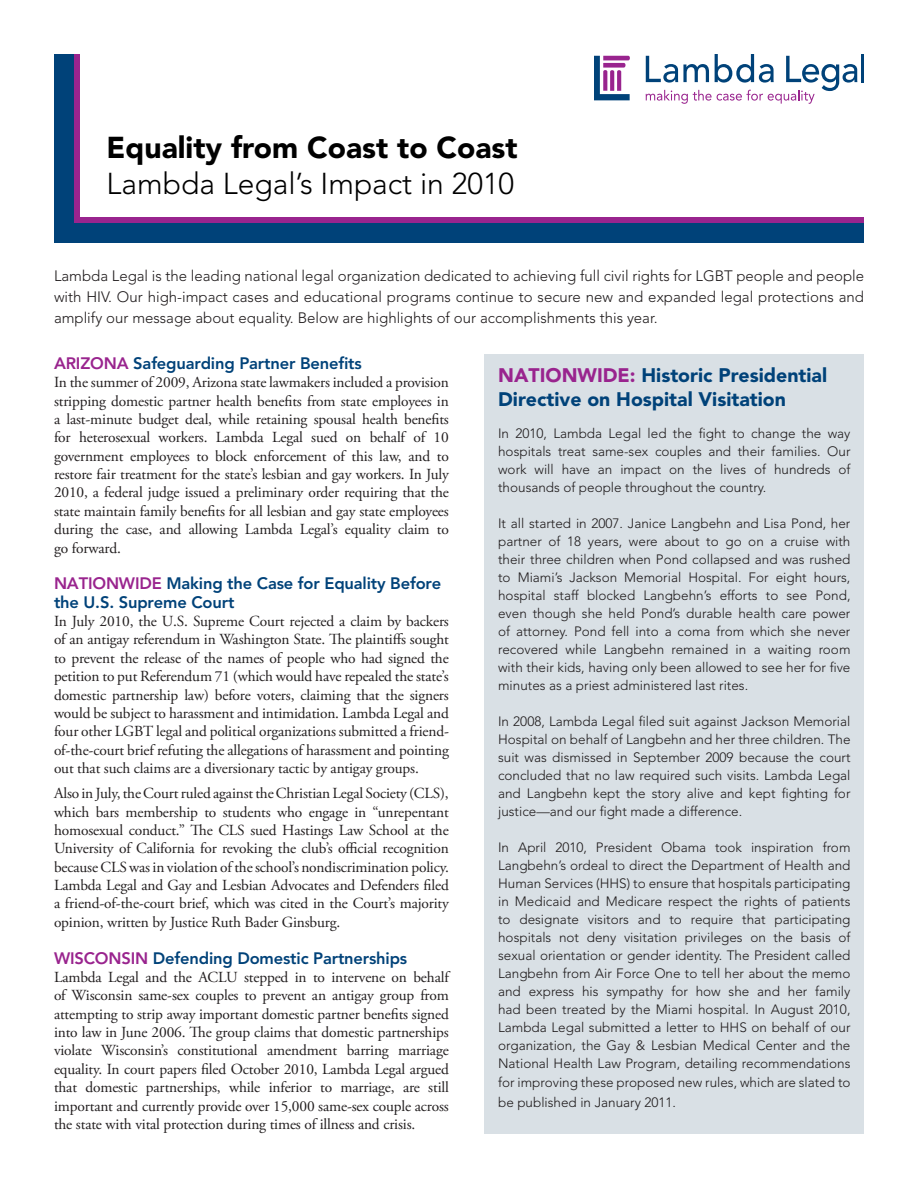
<style>
.page{position:relative;width:918px;height:1188px;background:#fff}
.page>*{position:absolute;margin:0;border:0;box-sizing:border-box;transform-origin:0 0}
.t1{font:300 30px "Avenir LT Std";color:#000}
.t2{font:900 30px "Avenir LT Std";color:#000}
.t3{font:900 19.5px/24px "Avenir LT Std";color:#004279}
.t4{font:800 16.5px/18.5px "Avenir LT Std";letter-spacing:-.01em;color:#004279}
.t5{font:15.3px/18.3px "Adobe Garamond Pro";letter-spacing:-.01em;color:#231f20;text-align:justify}
.t6{font:300 15px/21px "Avenir LT Std";color:#1f1b1c;text-align:justify}
.t7{font:300 13.5px/18px "Avenir LT Std";color:#1f1b1c;text-align:justify}
.s1{color:#99248e}
</style>
<div class="page">
<div style="left:54px;top:54px;width:810px;height:189px;background:#004279"></div>
<svg style="left:74px;top:54px;width:790px;height:168px;background:#a7429d"></svg>
<div style="left:80px;top:54px;width:798px;height:162px;background:#fff"></div>
<hr style="left:861px;top:54px;width:3px;height:28px;background:#004279">
<svg style="left:646px;top:54px;width:211px;height:50px"></svg>
<svg style="left:594px;top:56px;width:36px;height:44px"></svg>
<div style="left:485px;top:354px;width:379px;height:780px;background:#d9e0e5"></div>
<h1 class="t2" style="left:107px;top:129px;width:412px">Equality from Coast to Coast</h1>
<h1 class="t1" style="left:107px;top:166px;width:409px">Lambda Legal’s Impact in 2010</h1>
<p class="t6" style="left:54px;top:266px;width:812px">Lambda Legal is the leading national legal organization dedicated to achieving full civil rights for LGBT people and people with HIV. Our high-impact cases and educational programs continue to secure new and expanded legal protections and amplify our message about equality. Below are highlights of our accomplishments this year.</p>
<p class="t4" style="left:54px;top:354px;width:309px"><span class="s1">Arizona</span> Safeguarding Partner Benefits</p>
<p class="t5" style="left:54px;top:374px;width:396px">In the summer of 2009, Arizona state lawmakers included a provision stripping domestic partner health benefits from state employees in a last-minute budget deal, while retaining spousal health benefits for heterosexual workers. Lambda Legal sued on behalf of 10 government employees to block enforcement of this law, and to restore fair treatment for the state’s lesbian and gay workers. In July 2010, a federal judge issued a preliminary order requiring that the state maintain family benefits for all lesbian and gay state employees during the case, and allowing Lambda Legal’s equality claim to go forward.</p>
<p class="t4" style="left:54px;top:574px;width:389px"><span class="s1">Nationwide</span> Making the Case for Equality Before the U.S. Supreme Court</p>
<p class="t5" style="left:54px;top:613px;width:396px">In July 2010, the U.S. Supreme Court rejected a claim by backers of an antigay referendum in Washington State. The plaintiffs sought to prevent the release of the names of people who had signed the petition to put Referendum 71 (which would have repealed the state’s domestic partnership law) before voters, claiming that the signers would be subject to harassment and intimidation. Lambda Legal and four other LGBT legal and political organizations submitted a friend&shy;of-the-court brief refuting the allegations of harassment and pointing out that such claims are a diversionary tactic by antigay groups.</p>
<p class="t5" style="left:54px;top:785px;width:396px">Also in July, the Court ruled against the Christian Legal Society (CLS), which bars membership to students who engage in “unrepentant homosexual conduct.” The CLS sued Hastings Law School at the University of California for revoking the club’s official recognition because CLS was in violation of the school’s nondiscrimination policy.<br>Lambda Legal and Gay and Lesbian Advocates and Defenders filed a friend-of-the-court brief, which was cited in the Court’s majority opinion, written by Justice Ruth Bader Ginsburg.</p>
<p class="t4" style="left:54px;top:949px;width:355px"><span class="s1">Wisconsin</span> Defending Domestic Partnerships</p>
<p class="t5" style="left:54px;top:969px;width:396px">Lambda Legal and the ACLU stepped in to intervene on behalf of Wisconsin same-sex couples to prevent an antigay group from attempting to strip away important domestic partner benefits signed into law in June 2006. The group claims that domestic partnerships violate Wisconsin’s constitutional amendment barring marriage equality. In court papers filed October 2010, Lambda Legal argued that domestic partnerships, while inferior to marriage, are still important and currently provide over 15,000 same-sex couple across the state with vital protection during times of illness and crisis.</p>
<p class="t3" style="left:498px;top:363px;width:330px"><span class="s1">Nationwide:</span> Historic Presidential<br>Directive on Hospital Visitation</p>
<p class="t7" style="left:498px;top:424px;width:354px">In 2010, Lambda Legal led the fight to change the way hospitals treat same-sex couples and their families. Our work will have an impact on the lives of hundreds of thousands of people throughout the country.</p>
<p class="t7" style="left:498px;top:514px;width:354px">It all started in 2007. Janice Langbehn and Lisa Pond, her partner of 18 years, were about to go on a cruise with their three children when Pond collapsed and was rushed to Miami’s Jackson Memorial Hospital. For eight hours, hospital staff blocked Langbehn’s efforts to see Pond, even though she held Pond’s durable health care power of attorney. Pond fell into a coma from which she never recovered while Langbehn remained in a waiting room with their kids, having only been allowed to see her for five minutes as a priest administered last rites.</p>
<p class="t7" style="left:498px;top:712px;width:354px">In 2008, Lambda Legal filed suit against Jackson Memorial Hospital on behalf of Langbehn and her three children. The suit was dismissed in September 2009 because the court concluded that no law required such visits. Lambda Legal and Langbehn kept the story alive and kept fighting for justice—and our fight made a difference.</p>
<p class="t7" style="left:498px;top:838px;width:354px">In April 2010, President Obama took inspiration from Langbehn’s ordeal to direct the Department of Health and Human Services (HHS) to ensure that hospitals participating in Medicaid and Medicare respect the rights of patients to designate visitors and to require that participating hospitals not deny visitation privileges on the basis of sexual orientation or gender identity. The President called Langbehn from Air Force One to tell her about the memo and express his sympathy for how she and her family had been treated by the Miami hospital. In August 2010, Lambda Legal submitted a letter to HHS on behalf of our organization, the Gay &amp; Lesbian Medical Center and the National Health Law Program, detailing recommendations</p>
<p class="t7" style="left:498px;top:1073px;width:354px;line-height:19.5px">for improving these proposed new rules, which are slated to be published in January 2011.</p>
</div>
